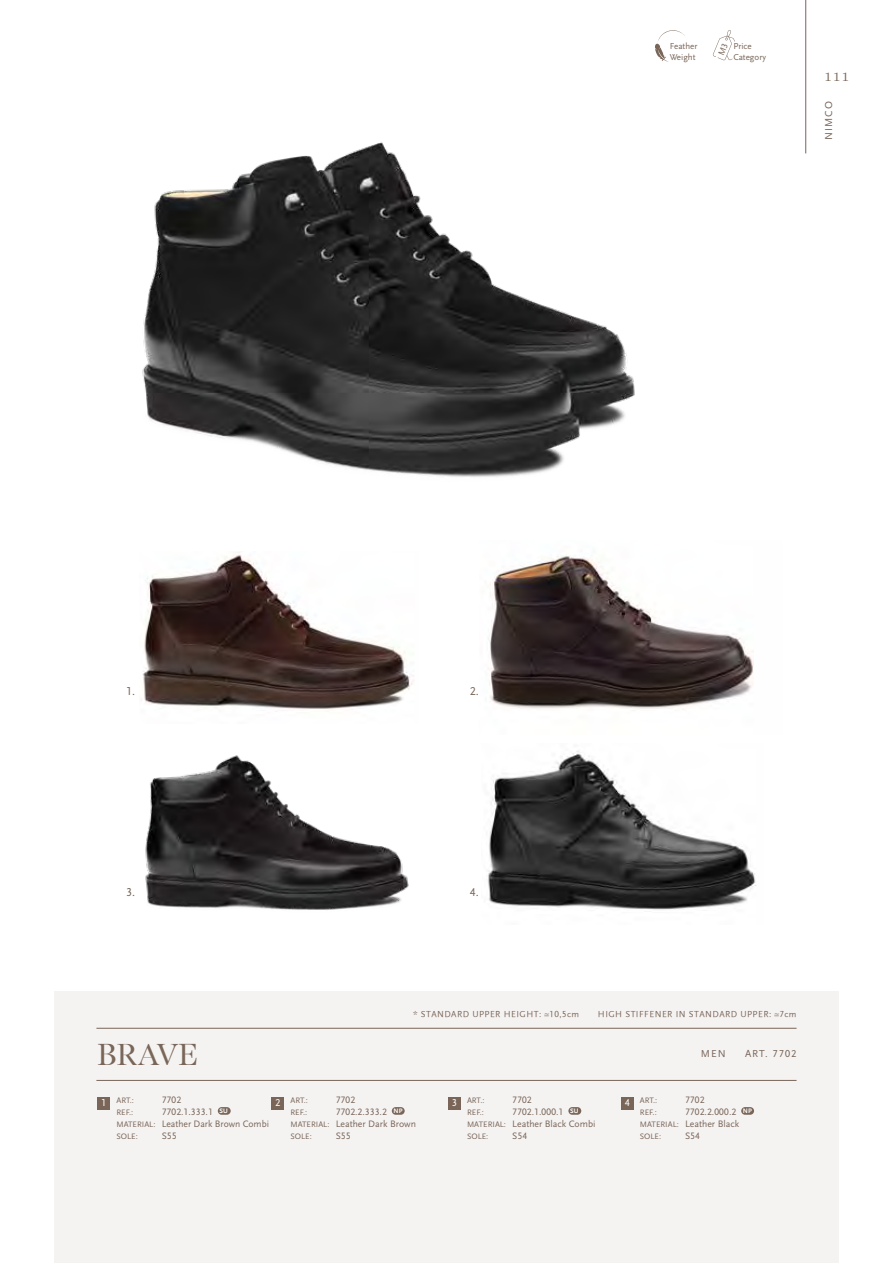
<style>
.page{position:relative;width:893px;height:1263px;background:#fff}
.page>*{position:absolute;margin:0;border:0;box-sizing:border-box;transform-origin:0 0}
.t1{font:30px "Recife Display";color:#796659}
.t2{font:12px "Scala Sans OT";color:#796659}
.t3{font:12px "Recife Text";color:#796659}
.t4{font:10.5px "Scala Sans OT";letter-spacing:.1em;color:#796659}
.t5{font:10.5px "Scala Sans OT";color:#fff}
.t6{font:9.75px/12px "Scala Sans OT";color:#796659}
.t7{font:9px "Scala Sans LF";letter-spacing:.05em;color:#796659}
.t8{font:9px/10.8px "Scala Sans OT";color:#796659}
.t9{font:8.25px/12px "Scala Sans OT";color:#796659}
</style>
<div class="page">
<hr style="left:805px;top:0;width:1px;height:153px;background:#796659">
<img style="left:145px;top:755px;width:264px;height:155px">
<div style="left:54px;top:991px;width:785px;height:272px;background:#f5f3f2"></div>
<hr style="left:96px;top:1028px;width:700px;height:1px;background:#796659">
<hr style="left:96px;top:1080px;width:700px;height:1px;background:#796659">
<div style="left:218px;top:1107px;width:13px;height:8px;background:#796659;border-radius:4px"></div>
<div style="left:98px;top:1097px;width:12px;height:12px;background:#796659"></div>
<div style="left:392px;top:1107px;width:13px;height:8px;background:#796659;border-radius:4px"></div>
<div style="left:272px;top:1097px;width:12px;height:12px;background:#796659"></div>
<div style="left:568px;top:1107px;width:13px;height:8px;background:#796659;border-radius:4px"></div>
<div style="left:448px;top:1097px;width:12px;height:12px;background:#796659"></div>
<img style="left:488px;top:555px;width:266px;height:155px">
<img style="left:488px;top:751px;width:268px;height:159px">
<img style="left:142px;top:142px;width:493px;height:335px">
<img style="left:141px;top:552px;width:273px;height:160px">
<div style="left:741px;top:1107px;width:13px;height:8px;background:#796659;border-radius:4px"></div>
<div style="left:621px;top:1097px;width:12px;height:12px;background:#796659"></div>
<svg style="left:655px;top:30px;width:30px;height:32px"></svg>
<svg style="left:713px;top:30px;width:22px;height:30px"></svg>
<p class="t8" style="left:670px;top:41px;width:29px">Feather<br>Weight</p>
<p class="t8" style="left:733px;top:41px;width:20px">Price</p>
<p class="t8" style="left:733px;top:52px;width:34px">Category</p>
<p class="t3" style="left:824px;top:69px;width:26px">111</p>
<p class="t4" style="left:823px;top:140px;width:40px;rotate:-90deg">NIMCO</p>
<p class="t2" style="left:126px;top:685px;width:11px">1.</p>
<p class="t2" style="left:126px;top:886px;width:11px">3.</p>
<p class="t2" style="left:470px;top:685px;width:11px">2.</p>
<p class="t2" style="left:470px;top:886px;width:11px">4.</p>
<p class="t7" style="left:413px;top:1009px;width:168px">* STANDARD UPPER HEIGHT: ~–10,5cm</p>
<p class="t7" style="left:598px;top:1009px;width:200px">HIGH STIFFENER IN STANDARD UPPER: ~–7cm</p>
<h1 class="t1" style="left:98px;top:1032px;width:102px">BRAVE</h1>
<p class="t4" style="left:701px;top:1048px;width:26px">MEN</p>
<p class="t4" style="left:745px;top:1048px;width:53px">ART. 7702</p>
<p class="t9" style="left:116px;top:1094px;width:40px">ART.:<br>REF.:<br>MATERIAL:<br>SOLE:</p>
<p class="t6" style="left:162px;top:1094px;width:109px">7702<br>7702.1.333.1 <sup>SU<br></sup>Leather Dark Brown Combi<br>S55</p>
<p class="t5" style="left:101px;top:1097px;width:7px">1</p>
<p class="t9" style="left:290px;top:1094px;width:40px">ART.:<br>REF.:<br>MATERIAL:<br>SOLE:</p>
<p class="t6" style="left:336px;top:1094px;width:82px">7702<br>7702.2.333.2 <sup>NP<br></sup>Leather Dark Brown<br>S55</p>
<p class="t5" style="left:275px;top:1097px;width:7px">2</p>
<p class="t9" style="left:467px;top:1094px;width:40px">ART.:<br>REF.:<br>MATERIAL:<br>SOLE:</p>
<p class="t6" style="left:512px;top:1094px;width:85px">7702<br>7702.1.000.1 <sup>SU<br></sup>Leather Black Combi<br>S54</p>
<p class="t9" style="left:640px;top:1094px;width:40px">ART.:<br>REF.:<br>MATERIAL:<br>SOLE:</p>
<p class="t6" style="left:685px;top:1094px;width:68px">7702<br>7702.2.000.2 <sup>NP<br></sup>Leather Black<br>S54</p>
<p class="t5" style="left:452px;top:1097px;width:7px">3</p>
<p class="t5" style="left:625px;top:1097px;width:7px">4</p>
</div>
